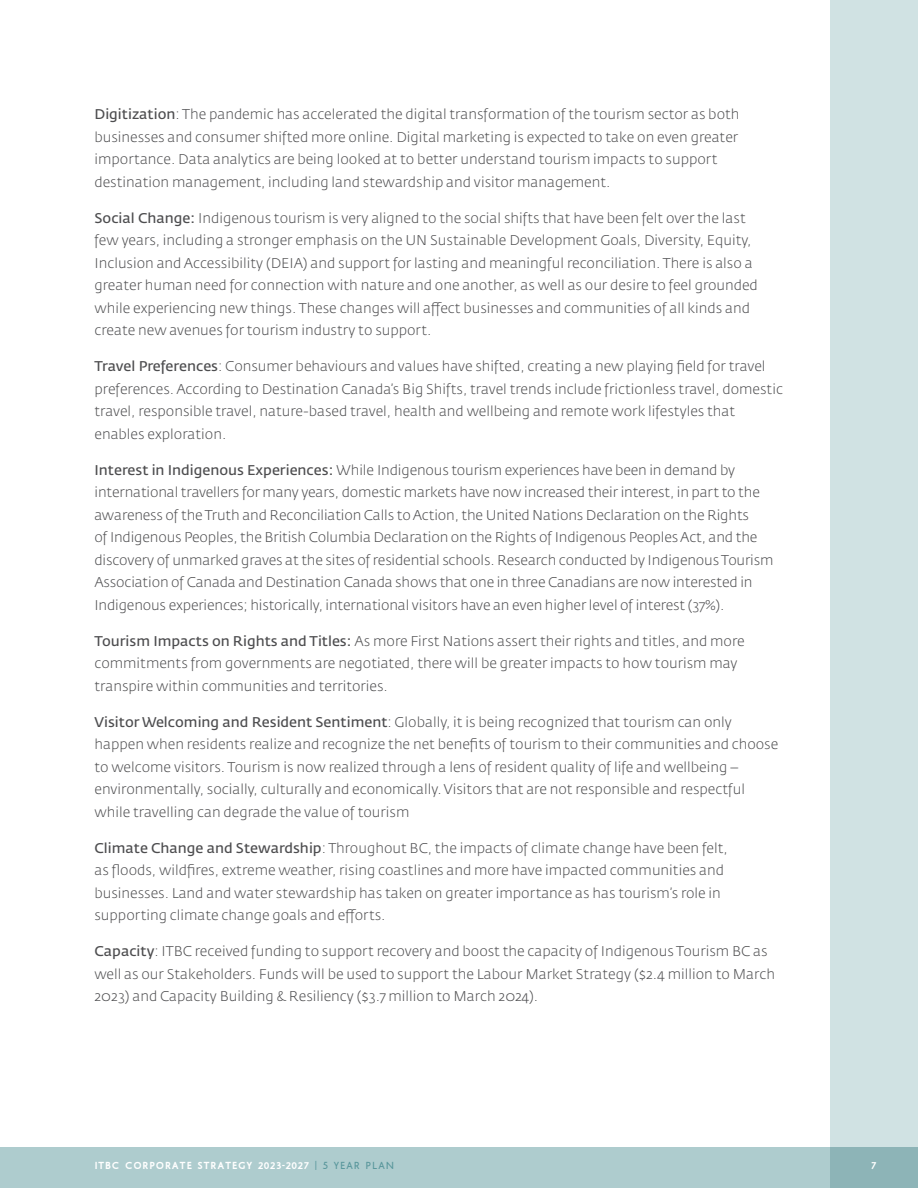
<style>
.page{position:relative;width:918px;height:1188px;background:#fff}
.page>*{position:absolute;margin:0;border:0;box-sizing:border-box;transform-origin:0 0}
.t1{font:300 13.95px/22.5px "Fedra Sans Std";color:#4d4d4f}
.t2{font:700 10.5px "Aboriginal Sans";color:#fff}
.t3{font:700 10.35px "Aboriginal Sans";letter-spacing:.01em;color:#fff}
.s1{font-weight:400}
.s2{font-weight:400;color:#59979c}
</style>
<div class="page">
<div style="left:830px;top:0;width:88px;height:1188px;background:#d0e2e3"></div>
<svg style="left:0;top:1148px;width:918px;height:40px;background:#abc9cb"></svg>
<p class="t1" style="left:94px;top:103px;width:647px"><span class="s1">Digitization</span>: The pandemic has accelerated the digital transformation of the tourism sector as both businesses and consumer shifted more online. Digital marketing is expected to take on even greater importance. Data analytics are being looked at to better understand tourism impacts to support destination management, including land stewardship and visitor management.</p>
<p class="t1" style="left:94px;top:206px;width:665px"><span class="s1">Social Change:</span> Indigenous tourism is very aligned to the social shifts that have been felt over the last few years, including a stronger emphasis on the UN Sustainable Development Goals, Diversity, Equity, Inclusion and Accessibility (DEIA) and support for lasting and meaningful reconciliation. There is also a greater human need for connection with nature and one another, as well as our desire to feel grounded while experiencing new things. These changes will affect businesses and communities of all kinds and create new avenues for tourism industry to support.</p>
<p class="t1" style="left:94px;top:355px;width:690px"><span class="s1">Travel Preferences</span>: Consumer behaviours and values have shifted, creating a new playing field for travel preferences. According to Destination Canada’s Big Shifts, travel trends include frictionless travel, domestic travel, responsible travel, nature-based travel, health and wellbeing and remote work lifestyles that enables exploration.</p>
<p class="t1" style="left:94px;top:458px;width:681px"><span class="s1">Interest in Indigenous Experiences:</span> While Indigenous tourism experiences have been in demand by international travellers for many years, domestic markets have now increased their interest, in part to the awareness of the Truth and Reconciliation Calls to Action, the United Nations Declaration on the Rights<br>of Indigenous Peoples, the British Columbia Declaration on the Rights of Indigenous Peoples Act, and the discovery of unmarked graves at the sites of residential schools. Research conducted by Indigenous Tourism Association of Canada and Destination Canada shows that one in three Canadians are now interested in Indigenous experiences; historically, international visitors have an even higher level of interest (37%).</p>
<p class="t1" style="left:94px;top:629px;width:652px"><span class="s1">Tourism Impacts on Rights and Titles:</span> As more First Nations assert their rights and titles, and more commitments from governments are negotiated, there will be greater impacts to how tourism may transpire within communities and territories.</p>
<p class="t1" style="left:94px;top:710px;width:685px"><span class="s1">Visitor Welcoming and Resident Sentiment</span>: Globally, it is being recognized that tourism can only happen when residents realize and recognize the net benefits of tourism to their communities and choose to welcome visitors. Tourism is now realized through a lens of resident quality of life and wellbeing – environmentally, socially, culturally and economically. Visitors that are not responsible and respectful while travelling can degrade the value of tourism</p>
<p class="t1" style="left:94px;top:836px;width:635px"><span class="s1">Climate Change and Stewardship</span>: Throughout BC, the impacts of climate change have been felt, as floods, wildfires, extreme weather, rising coastlines and more have impacted communities and businesses. Land and water stewardship has taken on greater importance as has tourism’s role in supporting climate change goals and efforts.</p>
<p class="t1" style="left:94px;top:940px;width:682px"><span class="s1">Capacity</span>: ITBC received funding to support recovery and boost the capacity of Indigenous Tourism BC as well as our Stakeholders. Funds will be used to support the Labour Market Strategy ($2.4 million to March<br>2023) and Capacity Building &amp; Resiliency ($3.7 million to March 2024).</p>
<p class="t3" style="left:95px;top:1158px;width:39px">ITBC COR</p>
<p class="t3" style="left:150px;top:1158px;width:15px">PORATE</p>
<p class="t3" style="left:198px;top:1158px;width:8px">STRATEG</p>
<p class="t3" style="left:247px;top:1158px;width:149px">Y 2023-2027 <span class="s2">| 5 YEAR PLAN</span></p>
<p class="t2" style="left:871px;top:1158px;width:8px">7</p>
</div>
